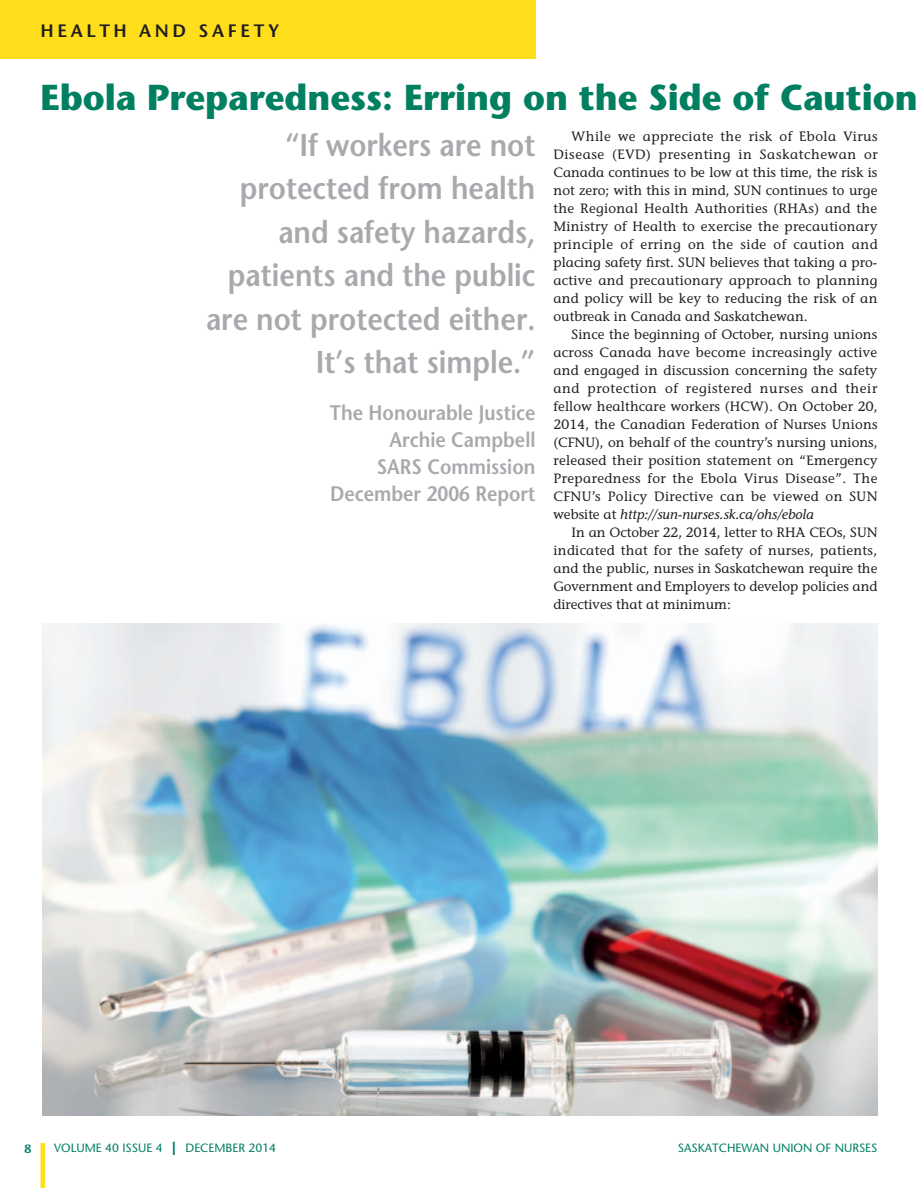
<style>
.page{position:relative;width:918px;height:1188px;background:#fff}
.page>*{position:absolute;margin:0;border:0;box-sizing:border-box;transform-origin:0 0}
.t1{font:700 36px "Stone Sans";color:#008061;scale:.96 1}
.t2{font:600 31.5px/43.5px "Stone Sans";color:#a8a9ad;text-align:right;scale:.9 1}
.t3{font:600 21px/27px "Stone Sans";color:#a8a9ad;text-align:right;scale:.9 1}
.t4{font:600 18px "Stone Sans";letter-spacing:.2em;color:#231f20}
.t5{font:13.5px/18px "Stone Informal";color:#231f20;text-align:justify}
.t6{font:12px "Stone Sans";color:#008061}
.t7{font:600 12px "Stone Sans";color:#008061}
.s1{font-style:italic}
.s2{font-weight:700;font-size:18px}
</style>
<div class="page">
<div style="left:40px;top:1143px;width:5px;height:45px;background:#ffdf1b"></div>
<div style="left:0;top:0;width:536px;height:58px;background:#ffdf1b"></div>
<img style="left:43px;top:623px;width:835px;height:493px">
<h3 class="t4" style="left:40px;top:19px;width:130px">h ealth and</h3>
<h3 class="t4" style="left:199px;top:19px;width:82px">s afety</h3>
<h1 class="t1" style="left:40px;top:74px;width:915px">Ebola Preparedness: Erring on the Side of Caution</h1>
<h2 class="t2" style="left:206px;top:122px;width:368px">“If workers are not protected from health and safety hazards, patients and the public are not protected either.<br>It’s that simple.”</h2>
<h3 class="t3" style="left:330px;top:398px;width:230px">The Honourable Justice<br>Archie Campbell<br>SARS Commission<br>December 2006 Report</h3>
<p class="t5" style="left:554px;top:127px;width:326px;text-indent:18px">While we appreciate the risk of Ebola Virus Disease (EVD) presenting in Saskatchewan or Canada continues to be low at this time, the risk is not zero; with this in mind, SUN continues to urge the Regional Health Authorities (RHAs) and the Ministry of Health to exercise the precautionary principle of erring on the side of caution and placing safety first. SUN believes that taking a pro&shy;active and precautionary approach to planning and policy will be key to reducing the risk of an outbreak in Canada and Saskatchewan.</p>
<p class="t5" style="left:554px;top:325px;width:326px;text-indent:18px">Since the beginning of October, nursing unions across Canada have become increasingly active and engaged in discussion concerning the safety and protection of registered nurses and their fellow healthcare workers (HCW). On October 20, 2014, the Canadian Federation of Nurses Unions (CFNU), on behalf of the country’s nursing unions, released their position statement on “Emergency Preparedness for the Ebola Virus Disease”. The CFNU’s Policy Directive can be viewed on SUN website at <span class="s1">http://sun-nurses.sk.ca/ohs/ebola</span></p>
<p class="t5" style="left:554px;top:523px;width:326px;text-indent:18px">In an October 22, 2014, letter to RHA CEOs, SUN indicated that for the safety of nurses, patients, and the public, nurses in Saskatchewan require the Government and Employers to develop policies and directives that at minimum:</p>
<p class="t7" style="left:25px;top:1141px;width:8px">8</p>
<p class="t6" style="left:54px;top:1141px;width:224px">VOLUME 40 ISSUE 4 <span class="s2">|</span> DECEMBER 2014</p>
<p class="t6" style="left:678px;top:1141px;width:201px">SASKATCHEWAN UNION OF NURSES</p>
</div>
